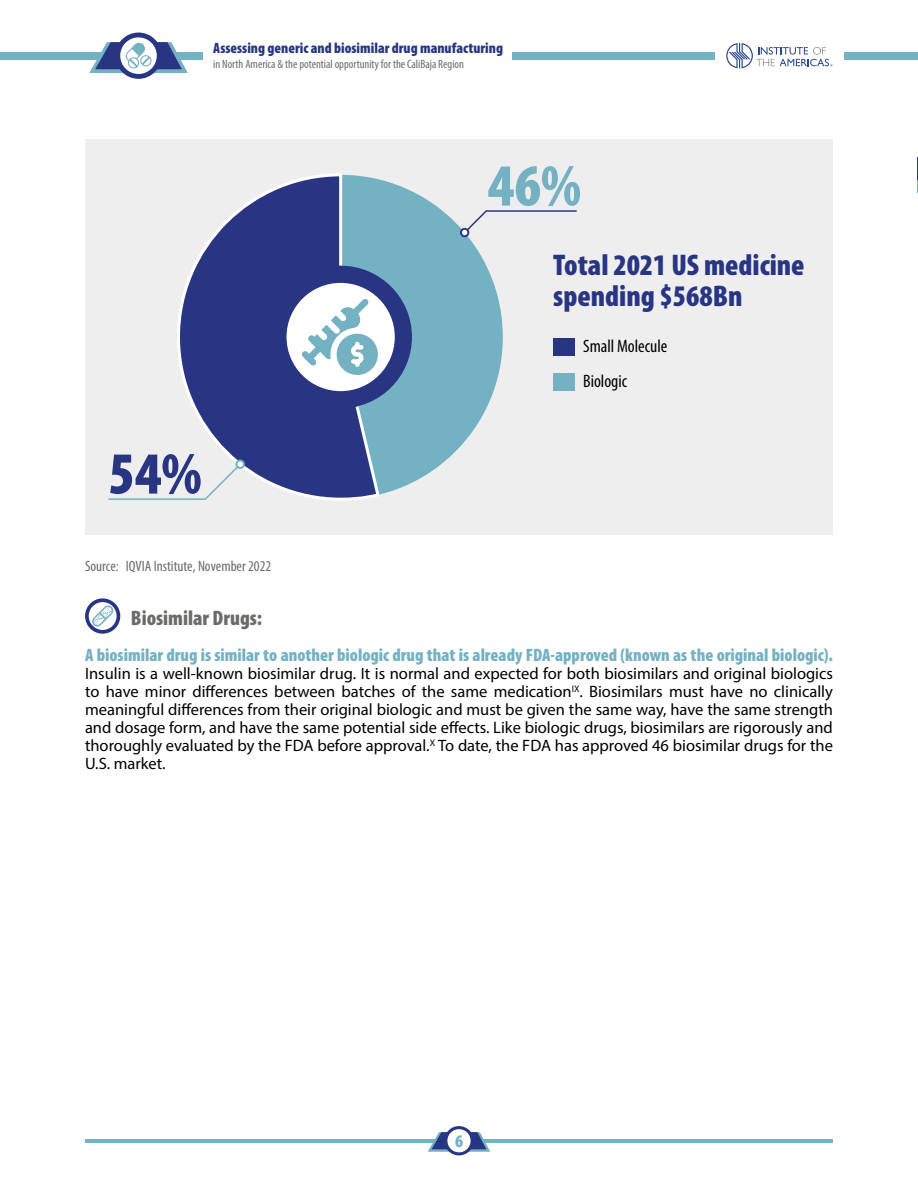
<style>
.page{position:relative;width:918px;height:1188px;background:#fff}
.page>*{position:absolute;margin:0;border:0;box-sizing:border-box;transform-origin:0 0}
.t1{font:900 condensed 60px "Myriad Pro";color:#283583}
.t2{font:900 condensed 60px "Myriad Pro";color:#73b1c3}
.t3{font:900 condensed 30px/31.5px "Myriad Pro";color:#283583}
.t4{font:900 condensed 21px "Myriad Pro";color:#6c6b6a}
.t5{font:900 condensed 18px "Myriad Pro";color:#73b1c3}
.t6{font:condensed 18px/35.4px "Myriad Pro";color:#000}
.t7{font:16.5px/18px "Myriad Pro";color:#000;text-align:justify}
.t8{font:900 condensed 15px "Myriad Pro";color:#283583}
.t9{font:condensed 15px "Myriad Pro";color:#6c6b6a}
.t10{font:condensed 12px "Myriad Pro";color:#6c6b6a}
</style>
<div class="page">
<div style="left:0;top:52px;width:202px;height:8px;background:#73b1c3"></div>
<div style="left:513px;top:52px;width:202px;height:8px;background:#73b1c3"></div>
<div style="left:844px;top:52px;width:74px;height:8px;background:#73b1c3"></div>
<hr style="left:85px;top:1139px;width:748px;height:4px;background:#73b1c3">
<svg style="left:726px;top:43px;width:107px;height:25px"></svg>
<svg style="left:428px;top:1132px;width:62px;height:20px"></svg>
<svg style="left:444px;top:1126px;width:30px;height:29px"></svg>
<div style="left:447px;top:1129px;width:24px;height:23px;background:#fff;border-radius:50%"></div>
<div style="left:115px;top:33px;width:47px;height:46px;background:#283583;border-radius:50%"></div>
<svg style="left:120px;top:37px;width:37px;height:37px"></svg>
<svg style="left:89px;top:42px;width:99px;height:31px"></svg>
<div style="left:85px;top:139px;width:748px;height:396px;background:#efeeee"></div>
<div style="left:178px;top:175px;width:325px;height:324px;background:#73b1c3;border-radius:50%"></div>
<svg style="left:177px;top:173px;width:203px;height:328px;fill:#283583"></svg>
<div style="left:269px;top:266px;width:143px;height:142px;background:#283583;border-radius:50%"></div>
<div style="left:553px;top:338px;width:21px;height:18px;background:#283583"></div>
<div style="left:553px;top:373px;width:21px;height:18px;background:#73b1c3"></div>
<div style="left:287px;top:283px;width:108px;height:108px;background:#fff;border-radius:50%"></div>
<svg style="left:269px;top:266px;width:109px;height:142px"></svg>
<svg style="left:460px;top:228px;width:9px;height:9px"></svg>
<svg style="left:462px;top:210px;width:115px;height:25px"></svg>
<svg style="left:235px;top:460px;width:10px;height:9px"></svg>
<svg style="left:108px;top:462px;width:135px;height:38px"></svg>
<svg style="left:85px;top:598px;width:35px;height:36px"></svg>
<svg style="left:89px;top:602px;width:28px;height:28px"></svg>
<svg style="left:92px;top:605px;width:21px;height:22px"></svg>
<p class="t8" style="left:213px;top:39px;width:291px">Assessing generic and biosimilar drug manufacturing</p>
<p class="t10" style="left:213px;top:56px;width:252px">in North America &amp; the potential opportunity for the CaliBaja Region</p>
<h1 class="t2" style="left:488px;top:147px;width:94px">46%</h1>
<h2 class="t3" style="left:553px;top:248px;width:253px">Total 2021 US medicine spending $568Bn</h2>
<h1 class="t1" style="left:108px;top:435px;width:95px">54%</h1>
<p class="t9" style="left:85px;top:557px;width:188px">Source: IQVIA Institute, November 2022</p>
<p class="t4" style="left:131px;top:605px;width:133px">Biosimilar Drugs:</p>
<p class="t6" style="left:583px;top:328px;width:86px">Small Molecule<br>Biologic</p>
<p class="t5" style="left:85px;top:644px;width:749px">A biosimilar drug is similar to another biologic drug that is already FDA-approved (known as the original biologic).</p>
<p class="t7" style="left:85px;top:664px;width:750px">Insulin is a well-known biosimilar drug. It is normal and expected for both biosimilars and original biologics to have minor differences between batches of the same medication<sup>IX</sup>. Biosimilars must have no clinically meaningful differences from their original biologic and must be given the same way, have the same strength and dosage form, and have the same potential side effects. Like biologic drugs, biosimilars are rigorously and thoroughly evaluated by the FDA before approval.<sup>X</sup> To date, the FDA has approved 46 biosimilar drugs for the U.S. market.</p>
<p class="t5" style="left:455px;top:1129px;width:9px">6</p>
</div>
